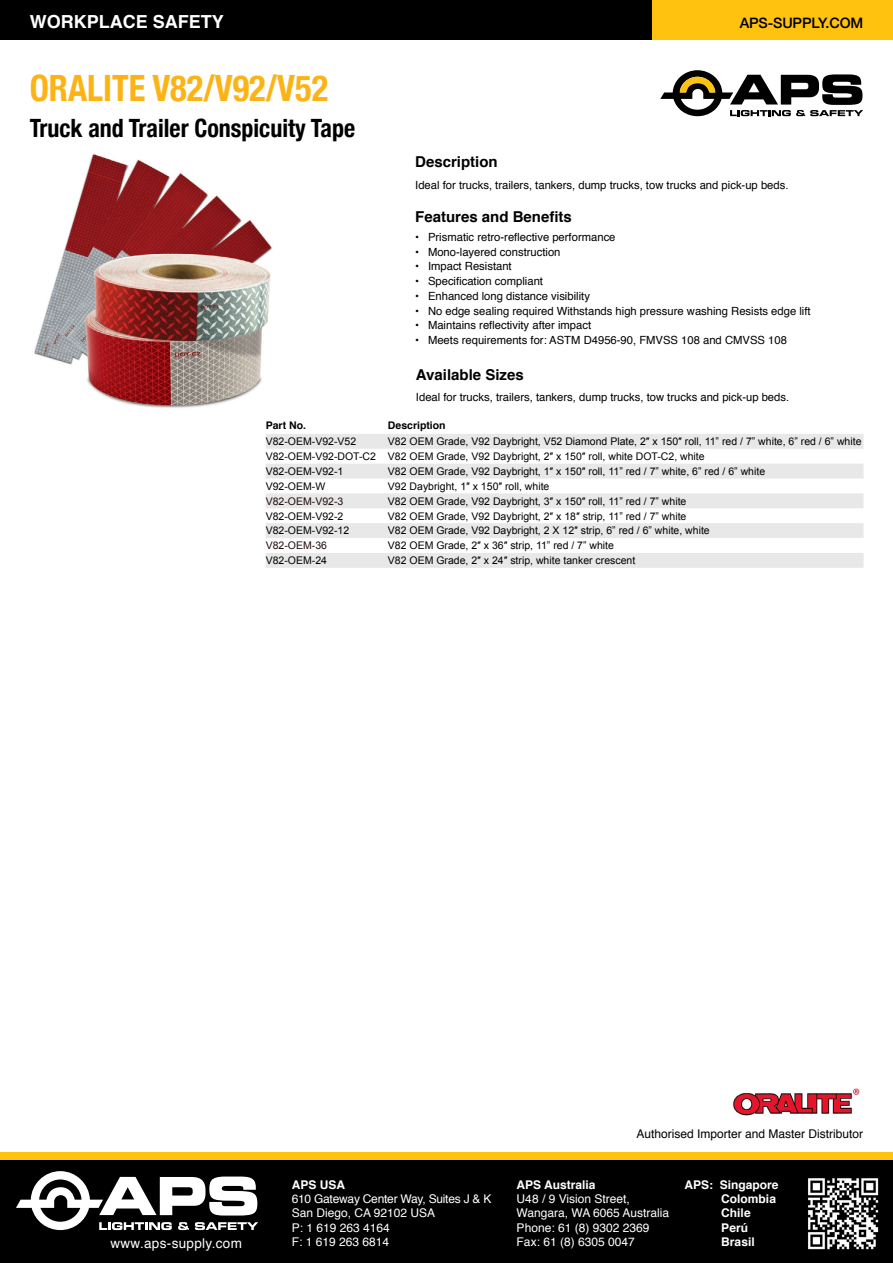
<style>
.page{position:relative;width:893px;height:1263px;background:#fff}
.page>*{position:absolute;margin:0;border:0;box-sizing:border-box;transform-origin:0 0}
.t1{font:700 condensed 36.15px "Helvetica Neue";color:#fcb316;scale:.95 1}
.t2{font:700 condensed 25.2px "Helvetica Neue";color:#000;scale:.95 1}
.t3{font:700 18px "Helvetica";color:#fff}
.t4{font:700 15px "Helvetica";color:#000}
.t5{font:500 14.4px "Helvetica Neue";letter-spacing:-.01em;color:#000}
.t6{font:13.5px "Helvetica";letter-spacing:.025em;color:#fff}
.t7{font:12px/14.4px "Helvetica";color:#fff}
.t8{font:700 12px/14.4px "Helvetica";color:#fff}
.t9{font:12px "Helvetica";color:#000}
.t10{font:11.25px "Helvetica";color:#000}
.t11{font:10.5px/14.9px "Arial";color:#000}
.t12{font:10.5px "Arial";color:#000101}
.t13{font:10.5px "Arial";color:#220c0d}
.t14{font:700 10.5px "Helvetica";color:#000}
.s1{color:#000101}
</style>
<div class="page">
<div style="left:0;top:0;width:652px;height:39px;background:#000"></div>
<div style="left:652px;top:0;width:241px;height:39px;background:#ffc20e"></div>
<div style="left:0;top:1153px;width:893px;height:8px;background:#ffc20e"></div>
<div style="left:0;top:1161px;width:893px;height:102px;background:#000"></div>
<img style="left:808px;top:1178px;width:71px;height:72px">
<svg style="left:16px;top:1171px;width:242px;height:59px"></svg>
<svg style="left:660px;top:70px;width:203px;height:46px"></svg>
<svg style="left:266px;top:434px;width:597px;height:134px;fill:#e8e8e9"></svg>
<img style="left:34px;top:154px;width:238px;height:254px">
<img style="left:733px;top:1088px;width:127px;height:28px">
<h3 class="t3" style="left:30px;top:7px;width:196px">WORKPLACE SAFETY</h3>
<h1 class="t1" style="left:30px;top:58px;width:316px">ORALITE V82/V92/V52</h1>
<h2 class="t2" style="left:30px;top:107px;width:344px">Truck and Trailer Conspicuity Tape</h2>
<h3 class="t4" style="left:415px;top:150px;width:84px">Description</h3>
<h3 class="t5" style="left:740px;top:12px;width:125px">APS-SUPPLY.COM</h3>
<p class="t10" style="left:415px;top:176px;width:375px">Ideal for trucks, trailers, tankers, dump trucks, tow trucks and pick-up beds.</p>
<h3 class="t4" style="left:415px;top:205px;width:158px">Features and Benefits</h3>
<p class="t10" style="left:415px;top:228px;width:202px">• Prismatic retro-reflective performance</p>
<p class="t10" style="left:415px;top:243px;width:147px">• Mono-layered construction</p>
<p class="t10" style="left:415px;top:258px;width:98px">• Impact Resistant</p>
<p class="t10" style="left:415px;top:272px;width:129px">• Specification compliant</p>
<p class="t10" style="left:415px;top:287px;width:176px">• Enhanced long distance visibility</p>
<p class="t10" style="left:415px;top:302px;width:397px">• No edge sealing required Withstands high pressure washing Resists edge lift</p>
<p class="t10" style="left:415px;top:317px;width:177px">• Maintains reflectivity after impact</p>
<p class="t10" style="left:415px;top:331px;width:373px">• Meets requirements for: ASTM D4956-90, FMVSS 108 and CMVSS 108</p>
<h3 class="t4" style="left:416px;top:362px;width:109px">Available Sizes</h3>
<p class="t10" style="left:416px;top:389px;width:375px">Ideal for trucks, trailers, tankers, dump trucks, tow trucks and pick-up beds.</p>
<p class="t14" style="left:266px;top:417px;width:42px">Part No.</p>
<p class="t14" style="left:388px;top:417px;width:59px">Description</p>
<p class="t12" style="left:266px;top:435px;width:92px">V82-OEM-V92-V52</p>
<p class="t11" style="left:266px;top:434px;width:597px;text-indent:122px">V82 OEM Grade, V92 Daybright, V52 Diamond Plate, 2″ x 150″ roll, 11” red / 7” white, 6” red / 6” white<br><span class="s1">V82-OEM-V92-DOT-C2</span> V82 OEM Grade, V92 Daybright, 2″ x 150″ roll, white DOT-C2, white<br><span class="s1">V82-OEM-V92-1</span></p>
<p class="t11" style="left:388px;top:464px;width:379px">V82 OEM Grade, V92 Daybright, 1″ x 150″ roll, 11” red / 7” white, 6” red / 6” white</p>
<p class="t12" style="left:266px;top:479px;width:61px">V92-OEM-W</p>
<p class="t11" style="left:388px;top:479px;width:163px">V92 Daybright, 1″ x 150″ roll, white</p>
<p class="t13" style="left:266px;top:494px;width:79px">V82-OEM-V92-3</p>
<p class="t11" style="left:388px;top:494px;width:300px">V82 OEM Grade, V92 Daybright, 3″ x 150″ roll, 11” red / 7” white</p>
<p class="t12" style="left:266px;top:509px;width:79px">V82-OEM-V92-2</p>
<p class="t11" style="left:388px;top:508px;width:300px">V82 OEM Grade, V92 Daybright, 2″ x 18″ strip, 11” red / 7” white</p>
<p class="t12" style="left:266px;top:524px;width:85px">V82-OEM-V92-12</p>
<p class="t11" style="left:388px;top:523px;width:323px">V82 OEM Grade, V92 Daybright, 2 X 12″ strip, 6” red / 6” white, white</p>
<p class="t13" style="left:266px;top:539px;width:63px">V82-OEM-36</p>
<p class="t11" style="left:388px;top:538px;width:228px">V82 OEM Grade, 2″ x 36″ strip, 11” red / 7” white</p>
<p class="t12" style="left:266px;top:554px;width:63px">V82-OEM-24</p>
<p class="t11" style="left:388px;top:553px;width:249px">V82 OEM Grade, 2″ x 24″ strip, white tanker crescent</p>
<p class="t6" style="left:110px;top:1233px;width:133px">www.aps-supply.com</p>
<p class="t8" style="left:292px;top:1177px;width:55px">APS USA</p>
<p class="t7" style="left:292px;top:1192px;width:201px">610 Gateway Center Way, Suites J &amp; K<br>San Diego, CA 92102 USA<br>P: 1 619 263 4164<br>F: 1 619 263 6814</p>
<p class="t9" style="left:636px;top:1124px;width:228px">Authorised Importer and Master Distributor</p>
<p class="t8" style="left:517px;top:1177px;width:80px">APS Australia</p>
<p class="t7" style="left:517px;top:1192px;width:154px">U48 / 9 Vision Street,<br>Wangara, WA 6065 Australia<br>Phone: 61 (8) 9302 2369<br>Fax: 61 (8) 6305 0047</p>
<p class="t8" style="left:721px;top:1177px;width:59px;text-indent:-37px">APS: Singapore<br>Colombia<br>Chile<br>Perú<br>Brasil</p>
</div>
